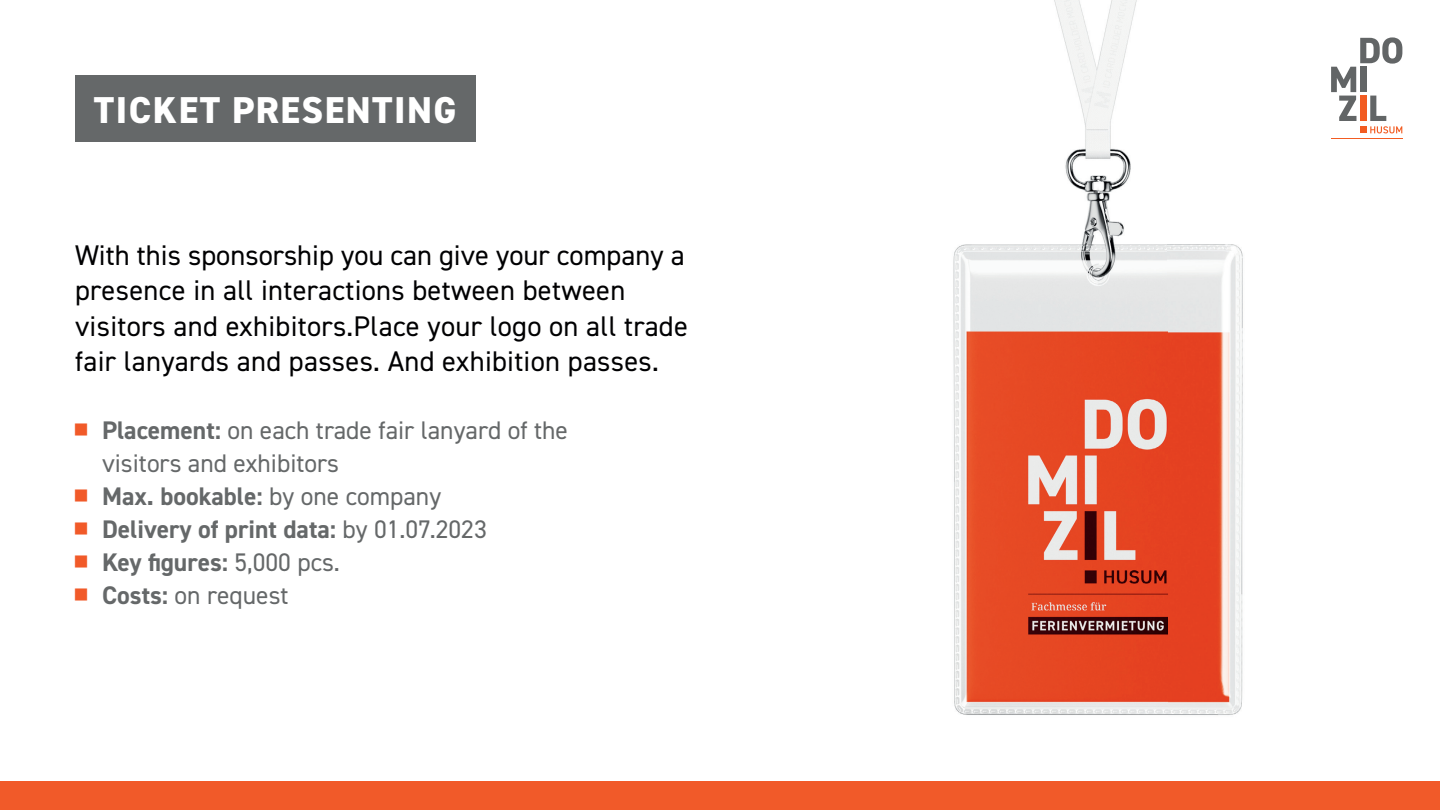
<style>
.page{position:relative;width:1440px;height:810px;background:#fff}
.page>*{position:absolute;margin:0;border:0;box-sizing:border-box;transform-origin:0 0}
.t1{font:800 37.5px "DIN2014";letter-spacing:.04em;color:#fff}
.t2{font:28.5px/35.2px "DIN2014";letter-spacing:.01em;color:#000002}
.t3{font:25.5px/33px "DIN2014";color:#656869}
.s1{font-weight:700}
</style>
<div class="page">
<div style="left:0;top:781px;width:1440px;height:29px;background:#f15a29"></div>
<svg style="left:1331px;top:37px;width:71px;height:96px"></svg>
<hr style="left:1331px;top:139px;width:72px;height:1px;background:#f25c22">
<div style="left:75px;top:75px;width:401px;height:67px;background:#656869"></div>
<img style="left:953px;top:0;width:290px;height:715px">
<h1 class="t1" style="left:94px;top:85px;width:364px">TICKET PRESENTING</h1>
<p class="t2" style="left:75px;top:237px;width:615px">With this sponsorship you can give your company a presence in all interactions between between visitors and exhibitors.Place your logo on all trade fair lanyards and passes. And exhibition passes.</p>
<p class="t3" style="left:102px;top:413px;width:467px"><span class="s1">Placement:</span> on each trade fair lanyard of the visitors and exhibitors<br><span class="s1">Max. bookable:</span> by one company<br><span class="s1">Delivery of print data:</span> by 01.07.2023<br><span class="s1">Key figures:</span> 5,000 pcs.<br><span class="s1">Costs:</span> on request</p>
</div>
